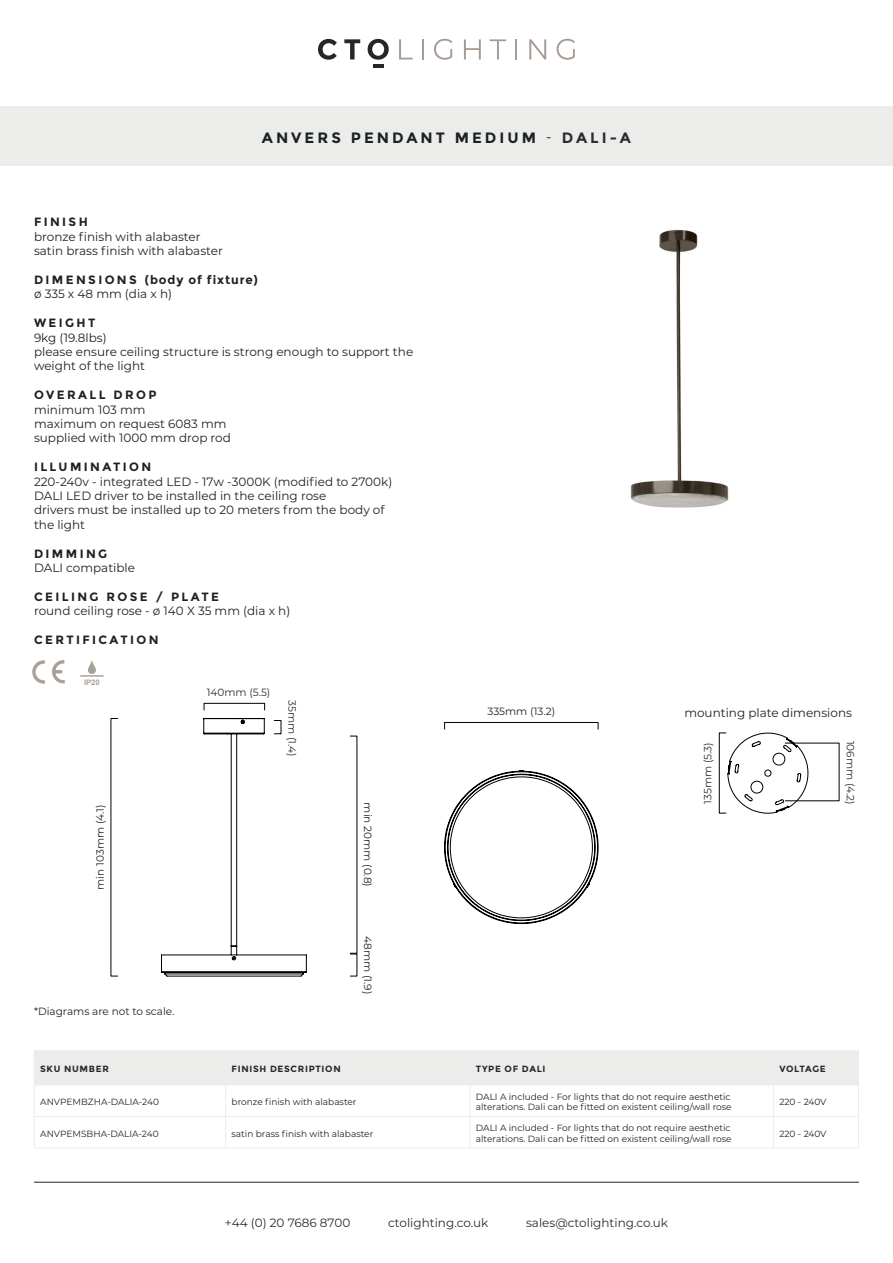
<style>
.page{position:relative;width:893px;height:1263px;background:#fff}
.page>*{position:absolute;margin:0;border:0;box-sizing:border-box;transform-origin:0 0}
.t1{font:700 15px "Montserrat";letter-spacing:.2em;color:#1a2226}
.t2{font:12px/14.4px "Montserrat";color:#231f20}
.t3{font:700 12px "Montserrat";letter-spacing:.2em;color:#231f20}
.t4{font:12px "Montserrat";color:#2a2c2e}
.t5{font:700 12px "Montserrat";letter-spacing:.075em;color:#231f20}
.t6{font:12px "Montserrat";color:#1a2226}
.t7{font:10.5px "Montserrat";color:#231f20}
.t8{font:10.5px "Montserrat";color:#2a2c2e}
.t9{font:10.5px "Montserrat";color:#1a2226}
.t10{font:9px/10.8px "Montserrat";color:#1a2226}
.t11{font:700 9px "Montserrat";letter-spacing:.075em;color:#242728}
.t12{font:700 7.65px "Arial";color:#a9a29a}
.s1{font-weight:400;color:#2a2c2e}
.s2{color:#2a2c2e}
</style>
<div class="page">
<hr style="left:34px;top:1182px;width:825px;height:1px;background:#242728">
<hr style="left:373px;top:64px;width:11px;height:4px;background:#242728">
<svg style="left:318px;top:39px;width:19px;height:21px"></svg>
<svg style="left:344px;top:39px;width:16px;height:20px"></svg>
<svg style="left:368px;top:39px;width:21px;height:21px"></svg>
<hr style="left:422px;top:39px;width:2px;height:20px;background:#a79a93">
<svg style="left:434px;top:39px;width:18px;height:21px"></svg>
<svg style="left:464px;top:39px;width:17px;height:20px"></svg>
<svg style="left:490px;top:39px;width:16px;height:20px"></svg>
<hr style="left:515px;top:39px;width:2px;height:20px;background:#a79a93">
<svg style="left:529px;top:39px;width:17px;height:20px"></svg>
<svg style="left:557px;top:39px;width:18px;height:21px"></svg>
<svg style="left:399px;top:39px;width:14px;height:20px"></svg>
<div style="left:0;top:106px;width:893px;height:60px;background:#ecedea"></div>
<div style="left:35px;top:1050px;width:823px;height:35px;background:#ecedea"></div>
<hr style="left:34px;top:1050px;width:1px;height:35px;background:#ecedea">
<hr style="left:225px;top:1050px;width:1px;height:35px;background:#ecedea">
<hr style="left:470px;top:1050px;width:1px;height:35px;background:#ecedea">
<hr style="left:773px;top:1050px;width:1px;height:35px;background:#ecedea">
<hr style="left:858px;top:1050px;width:1px;height:35px;background:#ecedea">
<hr style="left:34px;top:1085px;width:192px;height:1px;background:#ecedea">
<hr style="left:34px;top:1085px;width:1px;height:31px;background:#ecedea">
<hr style="left:226px;top:1085px;width:244px;height:1px;background:#ecedea">
<hr style="left:225px;top:1085px;width:1px;height:31px;background:#ecedea">
<hr style="left:470px;top:1085px;width:303px;height:1px;background:#ecedea">
<hr style="left:470px;top:1085px;width:1px;height:31px;background:#ecedea">
<hr style="left:773px;top:1085px;width:86px;height:1px;background:#ecedea">
<hr style="left:773px;top:1085px;width:1px;height:31px;background:#ecedea">
<hr style="left:858px;top:1085px;width:1px;height:31px;background:#ecedea">
<hr style="left:34px;top:1116px;width:192px;height:1px;background:#ecedea">
<hr style="left:34px;top:1117px;width:1px;height:31px;background:#ecedea">
<hr style="left:226px;top:1116px;width:244px;height:1px;background:#ecedea">
<hr style="left:225px;top:1117px;width:1px;height:31px;background:#ecedea">
<hr style="left:470px;top:1116px;width:303px;height:1px;background:#ecedea">
<hr style="left:470px;top:1117px;width:1px;height:31px;background:#ecedea">
<hr style="left:773px;top:1116px;width:86px;height:1px;background:#ecedea">
<hr style="left:773px;top:1117px;width:1px;height:31px;background:#ecedea">
<hr style="left:858px;top:1117px;width:1px;height:31px;background:#ecedea">
<hr style="left:34px;top:1148px;width:192px;height:1px;background:#ecedea">
<hr style="left:226px;top:1148px;width:244px;height:1px;background:#ecedea">
<hr style="left:470px;top:1148px;width:303px;height:1px;background:#ecedea">
<hr style="left:773px;top:1148px;width:86px;height:1px;background:#ecedea">
<img style="left:33px;top:660px;width:31px;height:23px">
<div style="left:88px;top:666px;width:8px;height:8px;background:#a9a29a;border-radius:50%"></div>
<svg style="left:88px;top:660px;width:8px;height:10px"></svg>
<hr style="left:80px;top:675px;width:24px;height:2px;background:#a9a29a">
<img style="left:630px;top:230px;width:99px;height:278px">
<div style="left:444px;top:722px;width:154px;height:7px;border:1px solid #000001"></div>
<div style="left:204px;top:703px;width:61px;height:7px;border:1px solid #000001"></div>
<div style="left:719px;top:732px;width:7px;height:81px;border:1px solid #000"></div>
<svg style="left:727px;top:732px;width:81px;height:82px"></svg>
<svg style="left:444px;top:770px;width:155px;height:154px"></svg>
<svg style="left:161px;top:718px;width:146px;height:259px"></svg>
<p class="t1" style="left:262px;top:129px;width:371px">ANVERS PENDANT MEDIUM <span class="s1">-</span> <span class="s2">DALI-A</span></p>
<p class="t3" style="left:34px;top:215px;width:55px">FINISH</p>
<p class="t2" style="left:34px;top:229px;width:168px">bronze finish with alabaster</p>
<p class="t2" style="left:34px;top:243px;width:190px">satin brass finish with alabaster</p>
<p class="t5" style="left:34px;top:273px;width:225px">D I M E N S I O N S (body of fixture)</p>
<p class="t2" style="left:34px;top:286px;width:140px">ø 335 x 48 mm (dia x h)</p>
<p class="t3" style="left:34px;top:316px;width:63px">WEIGHT</p>
<p class="t2" style="left:34px;top:330px;width:74px">9kg (19.8lbs)</p>
<p class="t2" style="left:34px;top:344px;width:381px">please ensure ceiling structure is strong enough to support the weight of the light</p>
<p class="t3" style="left:34px;top:388px;width:124px">OVERALL DROP</p>
<p class="t2" style="left:34px;top:402px;width:113px">minimum 103 mm</p>
<p class="t2" style="left:34px;top:416px;width:194px">maximum on request 6083 mm</p>
<p class="t2" style="left:34px;top:430px;width:198px">supplied with 1000 mm drop rod</p>
<p class="t3" style="left:34px;top:460px;width:119px">ILLUMINATION</p>
<p class="t2" style="left:34px;top:474px;width:360px">220-240v - integrated LED - 17w -3000K (modified to 2700k)</p>
<p class="t2" style="left:34px;top:488px;width:294px">DALI LED driver to be installed in the ceiling rose</p>
<p class="t2" style="left:34px;top:502px;width:352px">drivers must be installed up to 20 meters from the body of the light</p>
<p class="t3" style="left:34px;top:546px;width:75px">DIMMING</p>
<p class="t2" style="left:34px;top:560px;width:103px">DALI compatible</p>
<p class="t3" style="left:34px;top:589px;width:186px">CEILING ROSE / PLATE</p>
<p class="t2" style="left:34px;top:603px;width:258px">round ceiling rose - ø 140 X 35 mm (dia x h)</p>
<p class="t3" style="left:34px;top:633px;width:126px">CERTIFICATION</p>
<p class="t12" style="left:84px;top:676px;width:17px">IP20</p>
<p class="t7" style="left:93px;top:890px;width:87px;rotate:-90deg">min 103mm (4.1)</p>
<p class="t9" style="left:34px;top:1004px;width:142px">*Diagrams are not to scale.</p>
<p class="t8" style="left:207px;top:685px;width:65px">140mm (5.5)</p>
<p class="t8" style="left:299px;top:700px;width:58px;rotate:90deg">35mm (1.4)</p>
<p class="t6" style="left:684px;top:704px;width:169px">mounting plate dimensions</p>
<p class="t7" style="left:487px;top:704px;width:69px">335mm (13.2)</p>
<p class="t8" style="left:701px;top:804px;width:63px;rotate:-90deg">135mm (5.3)</p>
<p class="t8" style="left:858px;top:740px;width:66px;rotate:90deg">106mm (4.2)</p>
<p class="t7" style="left:375px;top:802px;width:86px;rotate:90deg">min 20mm (0.8)</p>
<p class="t7" style="left:375px;top:936px;width:60px;rotate:90deg">48mm (1.9)</p>
<p class="t11" style="left:40px;top:1063px;width:70px">SKU NUMBER</p>
<p class="t11" style="left:232px;top:1063px;width:111px">FINISH DESCRIPTION</p>
<p class="t11" style="left:476px;top:1063px;width:71px">TYPE OF DALI</p>
<p class="t11" style="left:779px;top:1063px;width:48px">VOLTAGE</p>
<p class="t10" style="left:40px;top:1096px;width:120px">ANVPEMBZHA-DALIA-240</p>
<p class="t10" style="left:232px;top:1096px;width:126px">bronze finish with alabaster</p>
<p class="t10" style="left:476px;top:1091px;width:257px">DALI A included - For lights that do not require aesthetic alterations. Dali can be fitted on existent ceiling/wall rose</p>
<p class="t10" style="left:779px;top:1096px;width:49px">220 - 240V</p>
<p class="t10" style="left:40px;top:1128px;width:120px">ANVPEMSBHA-DALIA-240</p>
<p class="t10" style="left:232px;top:1128px;width:143px">satin brass finish with alabaster</p>
<p class="t10" style="left:476px;top:1122px;width:257px">DALI A included - For lights that do not require aesthetic alterations. Dali can be fitted on existent ceiling/wall rose</p>
<p class="t10" style="left:779px;top:1128px;width:49px">220 - 240V</p>
<p class="t4" style="left:225px;top:1214px;width:127px">+44 (0) 20 7686 8700</p>
<p class="t4" style="left:388px;top:1214px;width:102px">ctolighting.co.uk</p>
<p class="t4" style="left:526px;top:1214px;width:143px">sales@ctolighting.co.uk</p>
</div>
